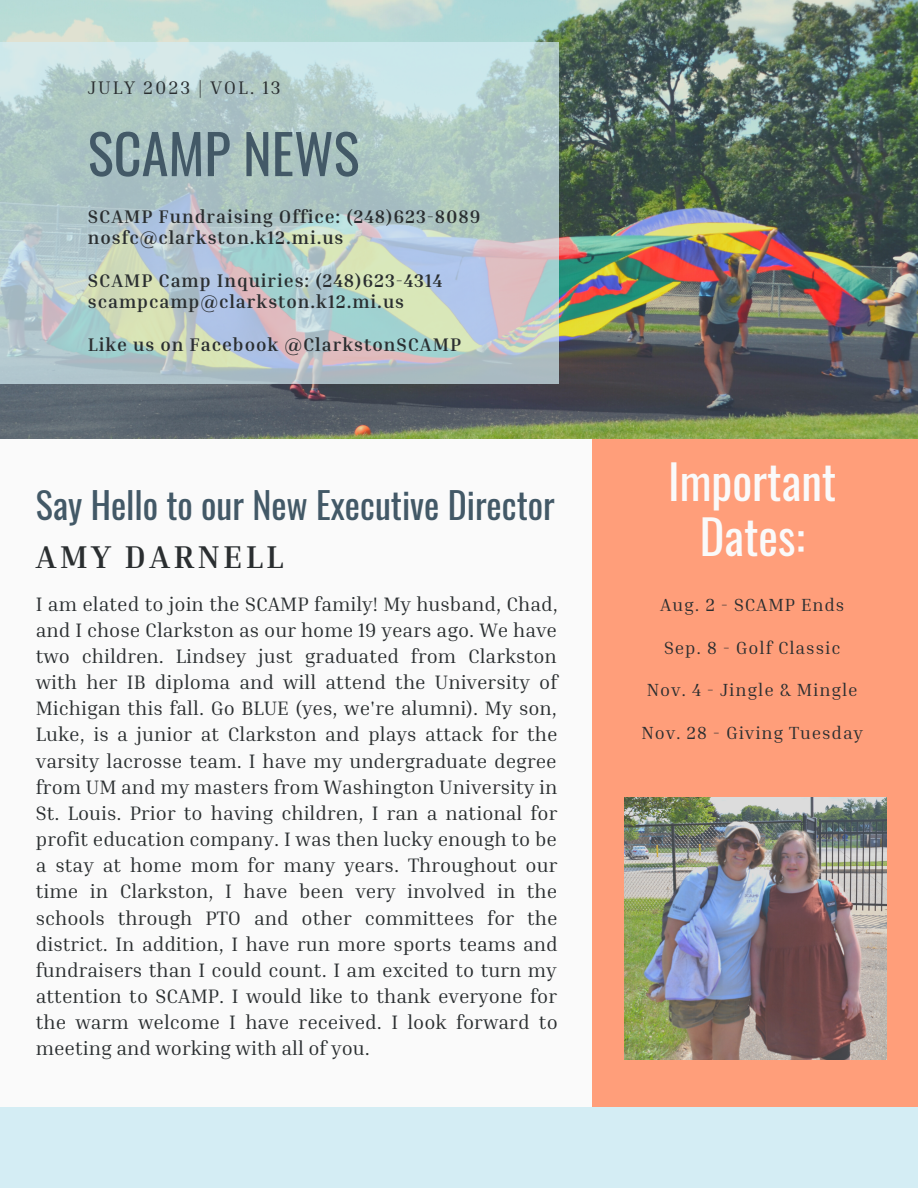
<style>
.page{position:relative;width:918px;height:1188px;background:#fafafa}
.page>*{position:absolute;margin:0;border:0;box-sizing:border-box;transform-origin:0 0}
.t1{font:54.45px "Oswald";color:#435967}
.t2{font:46.65px/55.1px "Oswald";color:#fafafa;text-align:center}
.t3{font:36.15px "Oswald";color:#435967}
.t4{font:700 32.25px "Inria Serif";letter-spacing:.1em;color:#2a2e30}
.t5{font:19.95px/26.1px "Inria Serif";color:#2a2e30;text-align:justify}
.t6{font:700 18.75px "Inria Serif";letter-spacing:.05em;color:#2a2e30}
.t7{font:18.6px "Inria Serif";letter-spacing:.1em;color:#2a2e30}
.t8{font:18px "Inria Serif";letter-spacing:.05em;color:#2a2e30}
</style>
<div class="page">
<div style="left:593px;top:342px;width:325px;height:846px;background:#ff9e7a"></div>
<img style="left:0;top:0;width:918px;height:438px">
<svg style="left:0;top:42px;width:558px;height:342px;background:#b7cbcb"></svg>
<div style="left:0;top:1107px;width:918px;height:81px;background:#d4edf4"></div>
<img style="left:624px;top:798px;width:262px;height:262px">
<p class="t7" style="left:88px;top:76px;width:195px">JULY 2023 | VOL. 13</p>
<p class="t1" style="left:88px;top:111px;width:273px">SCAMP NEWS</p>
<p class="t6" style="left:88px;top:205px;width:394px">SCAMP Fundraising Office: (248)623-8089</p>
<p class="t6" style="left:88px;top:226px;width:257px">nosfc@clarkston.k12.mi.us</p>
<p class="t6" style="left:88px;top:269px;width:356px">SCAMP Camp Inquiries: (248)623-4314</p>
<p class="t6" style="left:88px;top:290px;width:318px">scampcamp@clarkston.k12.mi.us</p>
<p class="t6" style="left:88px;top:333px;width:375px">Like us on Facebook @ClarkstonSCAMP</p>
<p class="t2" style="left:668px;top:452px;width:170px">Important<br>Dates:</p>
<p class="t3" style="left:36px;top:477px;width:520px">Say Hello to our New Executive Director</p>
<p class="t4" style="left:36px;top:537px;width:249px">AMY DARNELL</p>
<p class="t5" style="left:36px;top:590px;width:524px">I am elated to join the SCAMP family! My husband, Chad, and I chose Clarkston as our home 19 years ago. We have two children. Lindsey just graduated from Clarkston with her IB diploma and will attend the University of Michigan this fall. Go BLUE (yes, we're alumni). My son, Luke, is a junior at Clarkston and plays attack for the varsity lacrosse team. I have my undergraduate degree from UM and my masters from Washington University in St. Louis. Prior to having children, I ran a national for profit education company. I was then lucky enough to be a stay at home mom for many years. Throughout our time in Clarkston, I have been very involved in the schools through PTO and other committees for the district. In addition, I have run more sports teams and fundraisers than I could count. I am excited to turn my attention to SCAMP. I would like to thank everyone for the warm welcome I have received. I look forward to meeting and working with all of you.</p>
<p class="t8" style="left:660px;top:593px;width:186px">Aug. 2 - SCAMP Ends</p>
<p class="t8" style="left:664px;top:636px;width:178px">Sep. 8 - Golf Classic</p>
<p class="t8" style="left:647px;top:679px;width:212px">Nov. 4 - Jingle &amp; Mingle</p>
<p class="t8" style="left:641px;top:722px;width:223px">Nov. 28 - Giving Tuesday</p>
</div>
